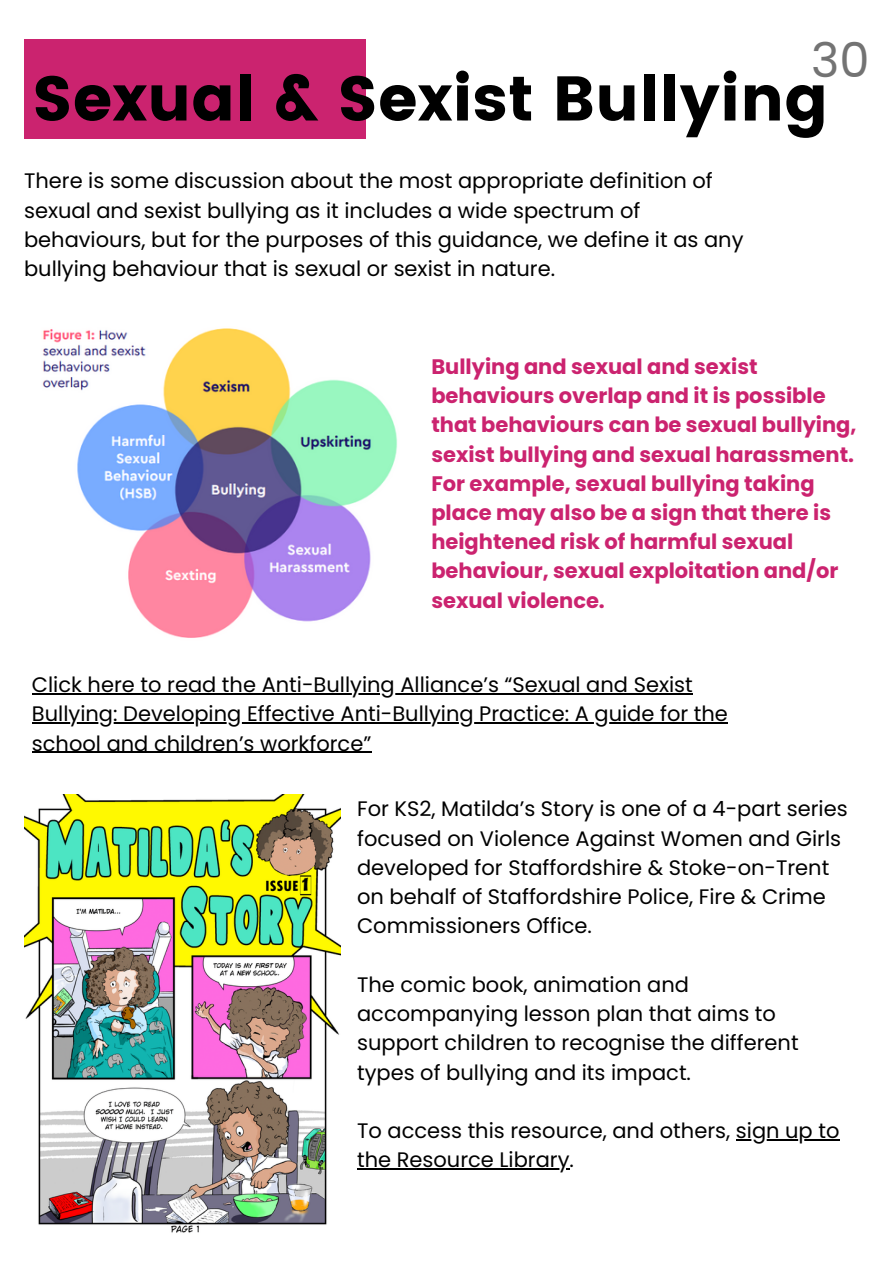
<style>
.page{position:relative;width:893px;height:1264px;background:#fff}
.page>*{position:absolute;margin:0;border:0;box-sizing:border-box;transform-origin:0 0}
.t1{font:63px "Poppins";color:#000}
.t2{font:48px "Poppins";color:#737373}
.t3{font:21px/29.2px "Poppins";color:#000}
.t4{font:700 21px/29.2px "Poppins";color:#cb236f}
</style>
<div class="page">
<div style="left:24px;top:40px;width:341px;height:99px;background:#cb236f"></div>
<img style="left:24px;top:794px;width:316px;height:439px">
<img style="left:42px;top:328px;width:355px;height:310px">
<hr style="left:735px;top:1139px;width:104px;height:1px;background:#000">
<hr style="left:357px;top:1168px;width:212px;height:1px;background:#000">
<hr style="left:32px;top:693px;width:660px;height:1px;background:#000">
<hr style="left:32px;top:722px;width:696px;height:1px;background:#000">
<hr style="left:32px;top:751px;width:339px;height:1px;background:#000">
<p class="t2" style="left:811px;top:27px;width:60px">30</p>
<p class="t1" style="left:32px;top:62px;width:797px">Sexual &amp; Sexist Bullying</p>
<p class="t3" style="left:24px;top:166px;width:721px">There is some discussion about the most appropriate definition of sexual and sexist bullying as it includes a wide spectrum of behaviours, but for the purposes of this guidance, we define it as any bullying behaviour that is sexual or sexist in nature.</p>
<p class="t4" style="left:431px;top:352px;width:426px">Bullying and sexual and sexist behaviours overlap and it is possible that behaviours can be sexual bullying, sexist bullying and sexual harassment.<br>For example, sexual bullying taking place may also be a sign that there is</p>
<p class="t4" style="left:431px;top:527px;width:408px">heightened risk of harmful sexual behaviour, sexual exploitation and/or sexual violence.</p>
<p class="t3" style="left:32px;top:670px;width:697px">Click here to read the Anti-Bullying Alliance’s “Sexual and Sexist<br>Bullying: Developing Effective Anti-Bullying Practice: A guide for the school and children’s workforce”</p>
<p class="t3" style="left:357px;top:794px;width:492px">For KS2, Matilda’s Story is one of a 4-part series focused on Violence Against Women and Girls developed for Staffordshire &amp; Stoke-on-Trent on behalf of Staffordshire Police, Fire &amp; Crime Commissioners Office.</p>
<p class="t3" style="left:357px;top:969px;width:443px">The comic book, animation and accompanying lesson plan that aims to support children to recognise the different types of bullying and its impact.</p>
<p class="t3" style="left:357px;top:1116px;width:484px">To access this resource, and others, sign up to the Resource Library.</p>
</div>
